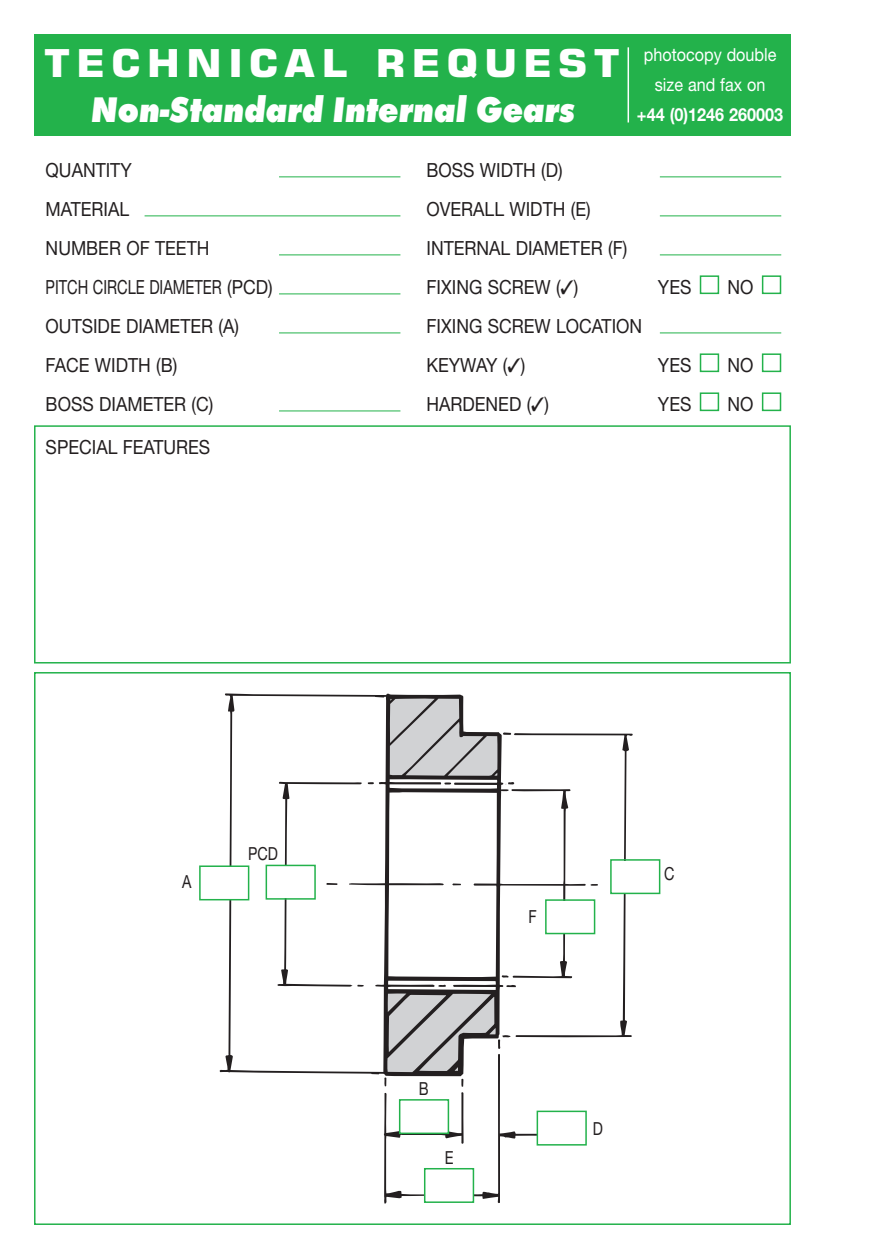
<style>
.page{position:relative;width:893px;height:1259px;background:#fff}
.page>*{position:absolute;margin:0;border:0;box-sizing:border-box;transform-origin:0 0}
.t1{font:700 38.4px "Square 721 BT";letter-spacing:.14em;color:#fff;scale:1.1 1}
.t2{font:italic 800 36.9px "Futura T";color:#fff;scale:.9 1}
.t3{font:19.5px/39px "Helvetica Neue";color:#231f20;scale:.9 1}
.t4{font:18px/30px "Helvetica Neue";color:#fff;text-align:center;scale:.9 1}
.t5{font:700 18px "Helvetica Neue";color:#fff;scale:.9 1}
.t6{font:18px "Helvetica Neue";color:#231f20;scale:.8 1}
</style>
<div class="page">
<svg style="left:220px;top:693px;width:129px;height:380px"></svg>
<svg style="left:277px;top:695px;width:356px;height:508px"></svg>
<div style="left:201px;top:867px;width:47px;height:32px;background:#fff"></div>
<div style="left:199px;top:865px;width:50px;height:35px;border:2px solid #23b24b"></div>
<div style="left:400px;top:1100px;width:48px;height:32px;background:#fff"></div>
<div style="left:399px;top:1099px;width:50px;height:35px;border:2px solid #23b24b"></div>
<div style="left:547px;top:901px;width:47px;height:31px;background:#fff"></div>
<div style="left:545px;top:899px;width:50px;height:35px;border:2px solid #23b24b"></div>
<div style="left:612px;top:860px;width:47px;height:32px;background:#fff"></div>
<div style="left:610px;top:859px;width:50px;height:35px;border:2px solid #23b24b"></div>
<div style="left:538px;top:1112px;width:47px;height:32px;background:#fff"></div>
<div style="left:537px;top:1110px;width:50px;height:35px;border:2px solid #23b24b"></div>
<div style="left:425px;top:1169px;width:48px;height:32px;background:#fff"></div>
<div style="left:424px;top:1168px;width:50px;height:35px;border:2px solid #23b24b"></div>
<hr style="left:145px;top:215px;width:255px;height:1px;background:#23b24b">
<hr style="left:660px;top:332px;width:121px;height:1px;background:#23b24b">
<div style="left:762px;top:353px;width:19px;height:19px;border:2px solid #23b24b"></div>
<div style="left:700px;top:353px;width:19px;height:19px;border:2px solid #23b24b"></div>
<hr style="left:660px;top:254px;width:121px;height:1px;background:#23b24b">
<hr style="left:660px;top:215px;width:121px;height:1px;background:#23b24b">
<hr style="left:660px;top:176px;width:121px;height:1px;background:#23b24b">
<hr style="left:279px;top:410px;width:121px;height:1px;background:#23b24b">
<hr style="left:279px;top:332px;width:121px;height:1px;background:#23b24b">
<hr style="left:279px;top:293px;width:121px;height:1px;background:#23b24b">
<hr style="left:279px;top:254px;width:121px;height:1px;background:#23b24b">
<hr style="left:279px;top:176px;width:121px;height:1px;background:#23b24b">
<div style="left:762px;top:392px;width:19px;height:19px;border:2px solid #23b24b"></div>
<div style="left:700px;top:392px;width:19px;height:19px;border:2px solid #23b24b"></div>
<div style="left:762px;top:275px;width:19px;height:19px;border:2px solid #23b24b"></div>
<div style="left:700px;top:275px;width:19px;height:19px;border:2px solid #23b24b"></div>
<div style="left:34px;top:425px;width:757px;height:238px;border:2px solid #23b24b"></div>
<div style="left:34px;top:34px;width:757px;height:101px;background:#23b24b"></div>
<hr style="left:627px;top:47px;width:2px;height:75px;background:#fff">
<div style="left:267px;top:866px;width:47px;height:32px;background:#fff"></div>
<div style="left:266px;top:864px;width:50px;height:35px;border:2px solid #23b24b"></div>
<h1 class="t1" style="left:44px;top:40px;width:525px">TECHNICAL REQUEST</h1>
<h2 class="t2" style="left:90px;top:87px;width:539px">Non-Standard Internal Gears</h2>
<p class="t4" style="left:644px;top:39px;width:149px">photocopy double size and fax on</p>
<p class="t5" style="left:637px;top:104px;width:164px">+44 (0)1246 260003</p>
<p class="t3" style="left:46px;top:150px;width:254px">QUANTITY<br>MATERIAL<br>NUMBER OF TEETH<br>PITCH CIRCLE DIAMETER (PCD)<br>OUTSIDE DIAMETER (A)<br>FACE WIDTH (B)<br>BOSS DIAMETER (C)</p>
<p class="t3" style="left:426px;top:150px;width:225px">BOSS WIDTH (D)<br>OVERALL WIDTH (E)<br>INTERNAL DIAMETER (F)<br>FIXING SCREW (✓)</p>
<p class="t3" style="left:658px;top:267px;width:39px">YES</p>
<p class="t3" style="left:727px;top:267px;width:30px">NO</p>
<p class="t3" style="left:426px;top:306px;width:241px">FIXING SCREW LOCATION<br>KEYWAY (✓)</p>
<p class="t3" style="left:658px;top:345px;width:39px">YES</p>
<p class="t3" style="left:727px;top:345px;width:30px">NO</p>
<p class="t3" style="left:426px;top:384px;width:138px">HARDENED (✓)</p>
<p class="t3" style="left:658px;top:384px;width:39px">YES</p>
<p class="t3" style="left:727px;top:384px;width:30px">NO</p>
<p class="t3" style="left:46px;top:427px;width:184px">SPECIAL FEATURES</p>
<p class="t6" style="left:182px;top:871px;width:13px">A</p>
<p class="t6" style="left:248px;top:842px;width:39px">PCD</p>
<p class="t6" style="left:419px;top:1077px;width:14px">B</p>
<p class="t6" style="left:445px;top:1147px;width:12px">E</p>
<p class="t6" style="left:529px;top:906px;width:12px">F</p>
<p class="t6" style="left:664px;top:862px;width:14px">C</p>
<p class="t6" style="left:593px;top:1117px;width:14px">D</p>
</div>
